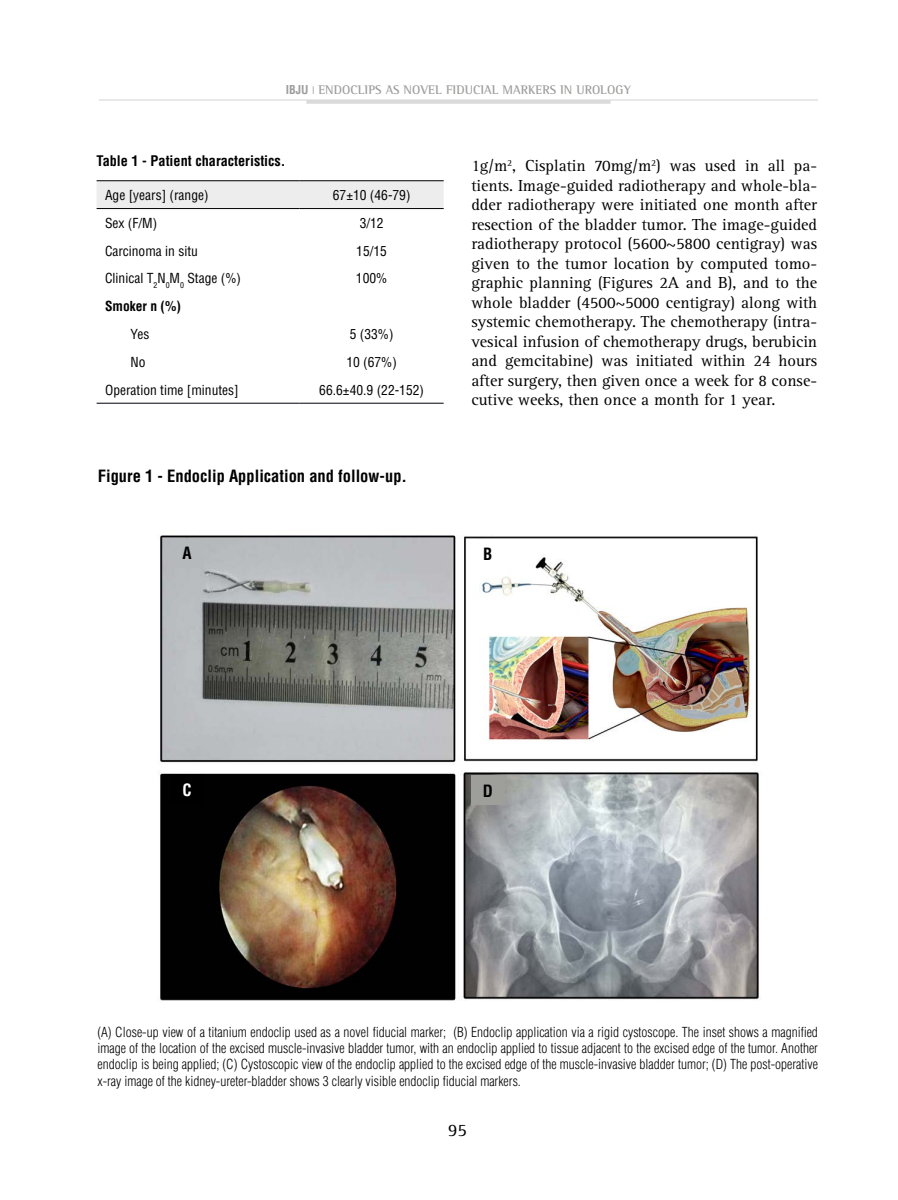
<style>
.page{position:relative;width:898px;height:1200px;background:#fff}
.page>*{position:absolute;margin:0;border:0;box-sizing:border-box;transform-origin:0 0}
.t1{font:18px "Rotis Serif";color:#000}
.t2{font:16.5px/19.5px "Rotis Serif";color:#000;text-align:justify}
.t3{font:700 condensed 16.5px "Helvetica";color:#000}
.t4{font:700 condensed 16.5px "Helvetica";color:#fff}
.t5{font:700 condensed 14.25px "Helvetica";color:#000}
.t6{font:300 condensed 13.5px/16.2px "Helvetica";color:#000;text-align:justify}
.t7{font:condensed 13.5px "Helvetica";color:#000}
.t8{font:700 condensed 13.5px "Helvetica";color:#000}
.t9{font:700 12.75px "Rotis Semi Serif";color:#9d9d9c}
.s1{font-family:"Helvetica";font-stretch:condensed;font-size:12px}
</style>
<div class="page">
<hr style="left:99px;top:99px;width:718px;height:2px;background:#e3e3e3">
<hr style="left:306px;top:100px;width:304px;height:4px;background:#dadada">
<div style="left:97px;top:181px;width:346px;height:27px;background:#ededed"></div>
<hr style="left:97px;top:403px;width:202px;height:1px;background:#00000a">
<hr style="left:299px;top:403px;width:144px;height:1px;background:#00000a">
<hr style="left:97px;top:180px;width:202px;height:1px;background:#000">
<hr style="left:299px;top:180px;width:144px;height:1px;background:#000">
<hr style="left:97px;top:208px;width:202px;height:1px;background:#000">
<hr style="left:299px;top:208px;width:144px;height:1px;background:#000">
<img style="left:160px;top:535px;width:599px;height:466px">
<div style="left:170px;top:537px;width:33px;height:30px;background:#b5b9bc"></div>
<div style="left:170px;top:774px;width:33px;height:29px;background:#000"></div>
<div style="left:471px;top:538px;width:33px;height:30px;background:#fff"></div>
<div style="left:471px;top:774px;width:33px;height:30px;background:#9e9f9a"></div>
<p class="t9" style="left:286px;top:82px;width:346px"><span class="s1">IBJU</span> <sup>|</sup> ENDOCLIPS AS NOVEL FIDUCIAL MARKERS IN UROLOGY</p>
<p class="t5" style="left:97px;top:152px;width:190px">Table 1 - Patient characteristics.</p>
<p class="t7" style="left:105px;top:187px;width:105px">Age [years] (range)</p>
<p class="t7" style="left:333px;top:187px;width:79px">67±10 (46-79)</p>
<p class="t7" style="left:105px;top:214px;width:54px">Sex (F/M)</p>
<p class="t7" style="left:359px;top:214px;width:26px">3/12</p>
<p class="t7" style="left:105px;top:242px;width:94px">Carcinoma in situ</p>
<p class="t7" style="left:356px;top:242px;width:32px">15/15</p>
<p class="t7" style="left:105px;top:270px;width:137px">Clinical T<sub>2</sub>N<sub>0</sub>M<sub>0</sub> Stage (%)</p>
<p class="t7" style="left:356px;top:270px;width:33px">100%</p>
<p class="t8" style="left:105px;top:298px;width:77px">Smoker n (%)</p>
<p class="t7" style="left:131px;top:325px;width:20px">Yes</p>
<p class="t7" style="left:349px;top:325px;width:45px">5 (33%)</p>
<p class="t7" style="left:131px;top:353px;width:16px">No</p>
<p class="t7" style="left:346px;top:353px;width:52px">10 (67%)</p>
<p class="t7" style="left:105px;top:381px;width:135px">Operation time [minutes]</p>
<p class="t7" style="left:319px;top:381px;width:106px">66.6±40.9 (22-152)</p>
<p class="t3" style="left:98px;top:465px;width:310px">Figure 1 - Endoclip Application and follow-up.</p>
<p class="t3" style="left:182px;top:542px;width:11px">A</p>
<p class="t2" style="left:471px;top:156px;width:347px">1g/m<sup>2</sup>, Cisplatin 70mg/m<sup>2</sup>) was used in all pa&shy;tients. Image-guided radiotherapy and whole-bla&shy;dder radiotherapy were initiated one month after resection of the bladder tumor. The image-guided radiotherapy protocol (5600~5800 centigray) was given to the tumor location by computed tomo&shy;graphic planning (Figures 2A and B), and to the whole bladder (4500~5000 centigray) along with systemic chemotherapy. The chemotherapy (intra&shy;vesical infusion of chemotherapy drugs, berubicin and gemcitabine) was initiated within 24 hours after surgery, then given once a week for 8 conse&shy;cutive weeks, then once a month for 1 year.</p>
<p class="t3" style="left:483px;top:543px;width:11px">B</p>
<p class="t4" style="left:182px;top:779px;width:11px">C</p>
<p class="t3" style="left:482px;top:780px;width:12px">D</p>
<p class="t6" style="left:97px;top:1023px;width:721px">(A) Close-up view of a titanium endoclip used as a novel fiducial marker; (B) Endoclip application via a rigid cystoscope. The inset shows a magnified image of the location of the excised muscle-invasive bladder tumor, with an endoclip applied to tissue adjacent to the excised edge of the tumor. Another endoclip is being applied; (C) Cystoscopic view of the endoclip applied to the excised edge of the muscle-invasive bladder tumor; (D) The post-operative x-ray image of the kidney-ureter-bladder shows 3 clearly visible endoclip fiducial markers.</p>
<p class="t1" style="left:448px;top:1119px;width:20px">95</p>
</div>
